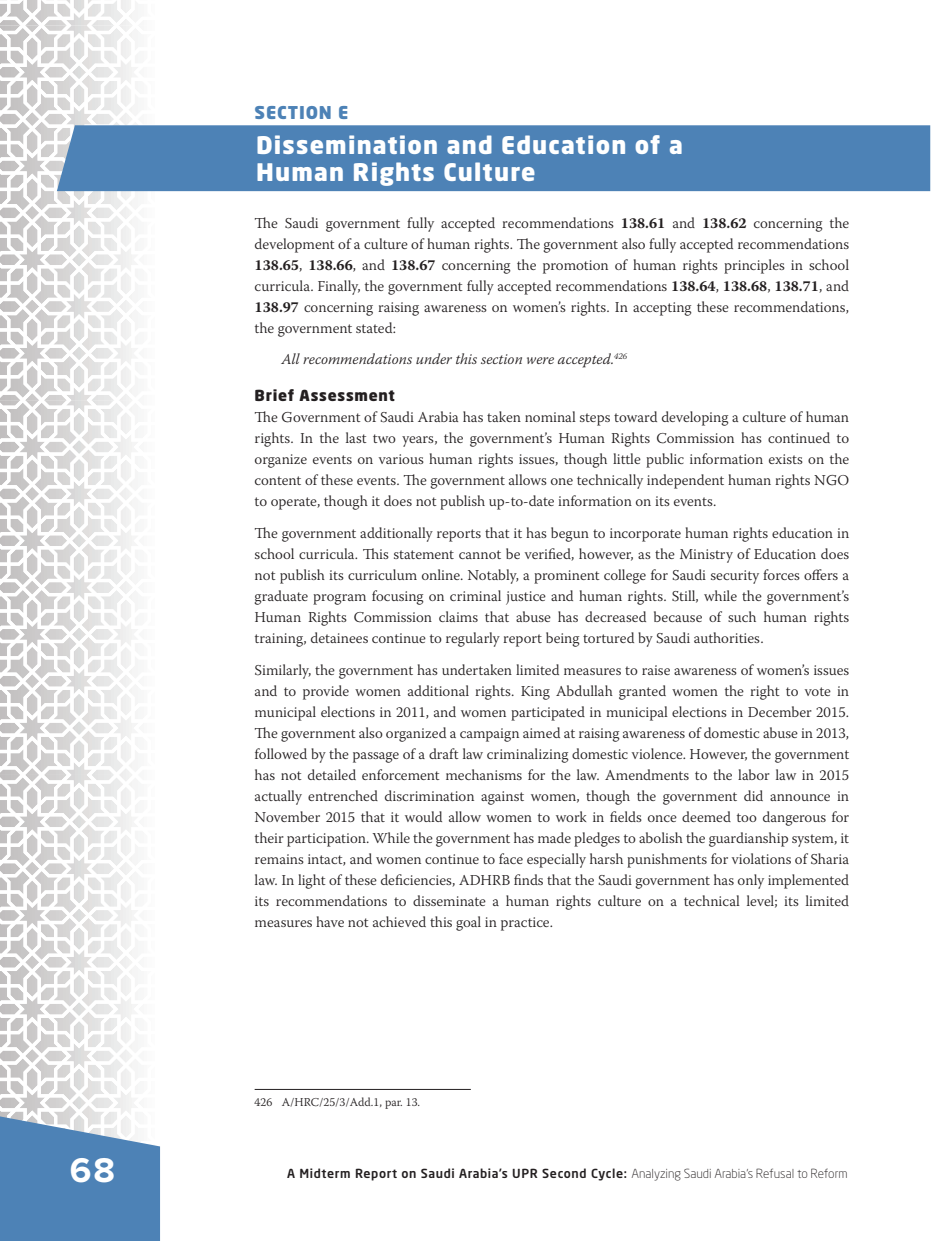
<style>
.page{position:relative;width:939px;height:1241px;background:#fff}
.page>*{position:absolute;margin:0;border:0;box-sizing:border-box;transform-origin:0 0}
.t1{font:700 35.55px "Proxima Nova S";color:#fff}
.t2{font:900 23.85px/27px "Neo Sans Pro";letter-spacing:.05em;color:#fff}
.t3{font:900 17.4px "Neo Sans Pro";letter-spacing:.05em;color:#4d82b6}
.t4{font:300 15px/21px "Warnock Pro";color:#231f20;text-align:justify}
.t5{font:italic 300 15px "Warnock Pro";color:#231f20}
.t6{font:900 15px "Neo Sans Pro";letter-spacing:.05em;color:#231f20}
.t7{font:500 12.3px "Neo Sans Pro";letter-spacing:.05em;color:#231f20}
.t8{font:300 12px "Warnock Pro";color:#231f20}
.s1{font-weight:700}
.s2{font-weight:300}
</style>
<div class="page">
<svg style="left:0;top:775px;width:132px;height:338px"></svg>
<svg style="left:0;top:400px;width:132px;height:375px"></svg>
<svg style="left:0;top:117px;width:159px;height:283px"></svg>
<svg style="left:0;top:0;width:132px;height:117px"></svg>
<svg style="left:0;top:1113px;width:160px;height:127px;background:#6491be"></svg>
<div style="left:57px;top:125px;width:872px;height:66px;background:#4d82b6"></div>
<hr style="left:254px;top:1089px;width:216px;height:1px;background:#231f20">
<p class="t3" style="left:254px;top:101px;width:95px">SECTION E</p>
<h2 class="t2" style="left:256px;top:130px;width:428px">Dissemination and Education of a<br>Human Rights Culture</h2>
<p class="t4" style="left:254px;top:212px;width:596px">The Saudi government fully accepted recommendations <span class="s1">138.61</span> and <span class="s1">138.62</span> concerning the development of a culture of human rights. The government also fully accepted recommendations <span class="s1">138.65</span>, <span class="s1">138.66</span>, and <span class="s1">138.67</span> concerning the promotion of human rights principles in school curricula. Finally, the government fully accepted recommendations <span class="s1">138.64</span>, <span class="s1">138.68</span>, <span class="s1">138.71</span>, and <span class="s1">138.97</span> concerning raising awareness on women’s rights. In accepting these recommendations, the government stated:</p>
<p class="t5" style="left:281px;top:350px;width:347px">All recommendations under this section were accepted.<sup>426</sup></p>
<p class="t6" style="left:254px;top:386px;width:142px">Brief Assessment</p>
<p class="t4" style="left:254px;top:407px;width:596px">The Government of Saudi Arabia has taken nominal steps toward developing a culture of human rights. In the last two years, the government’s Human Rights Commission has continued to organize events on various human rights issues, though little public information exists on the content of these events. The government allows one technically independent human rights NGO to operate, though it does not publish up-to-date information on its events.</p>
<p class="t4" style="left:254px;top:522px;width:596px">The government additionally reports that it has begun to incorporate human rights education in school curricula. This statement cannot be verified, however, as the Ministry of Education does not publish its curriculum online. Notably, a prominent college for Saudi security forces offers a graduate program focusing on criminal justice and human rights. Still, while the government’s Human Rights Commission claims that abuse has decreased because of such human rights training, detainees continue to regularly report being tortured by Saudi authorities.</p>
<p class="t4" style="left:254px;top:659px;width:596px">Similarly, the government has undertaken limited measures to raise awareness of women’s issues and to provide women additional rights. King Abdullah granted women the right to vote in municipal elections in 2011, and women participated in municipal elections in December 2015.<br>The government also organized a campaign aimed at raising awareness of domestic abuse in 2013, followed by the passage of a draft law criminalizing domestic violence. However, the government has not detailed enforcement mechanisms for the law. Amendments to the labor law in 2015 actually entrenched discrimination against women, though the government did announce in November 2015 that it would allow women to work in fields once deemed too dangerous for their participation. While the government has made pledges to abolish the guardianship system, it remains intact, and women continue to face especially harsh punishments for violations of Sharia law. In light of these deficiencies, ADHRB finds that the Saudi government has only implemented its recommendations to disseminate a human rights culture on a technical level; its limited measures have not achieved this goal in practice.</p>
<p class="t8" style="left:254px;top:1094px;width:167px">426 A/HRC/25/3/Add.1, par. 13.</p>
<h1 class="t1" style="left:70px;top:1150px;width:46px">68</h1>
<p class="t7" style="left:287px;top:1165px;width:562px">A Midterm Report on Saudi Arabia’s UPR Second Cycle: <span class="s2">Analyzing Saudi Arabia’s Refusal to Reform</span></p>
</div>
